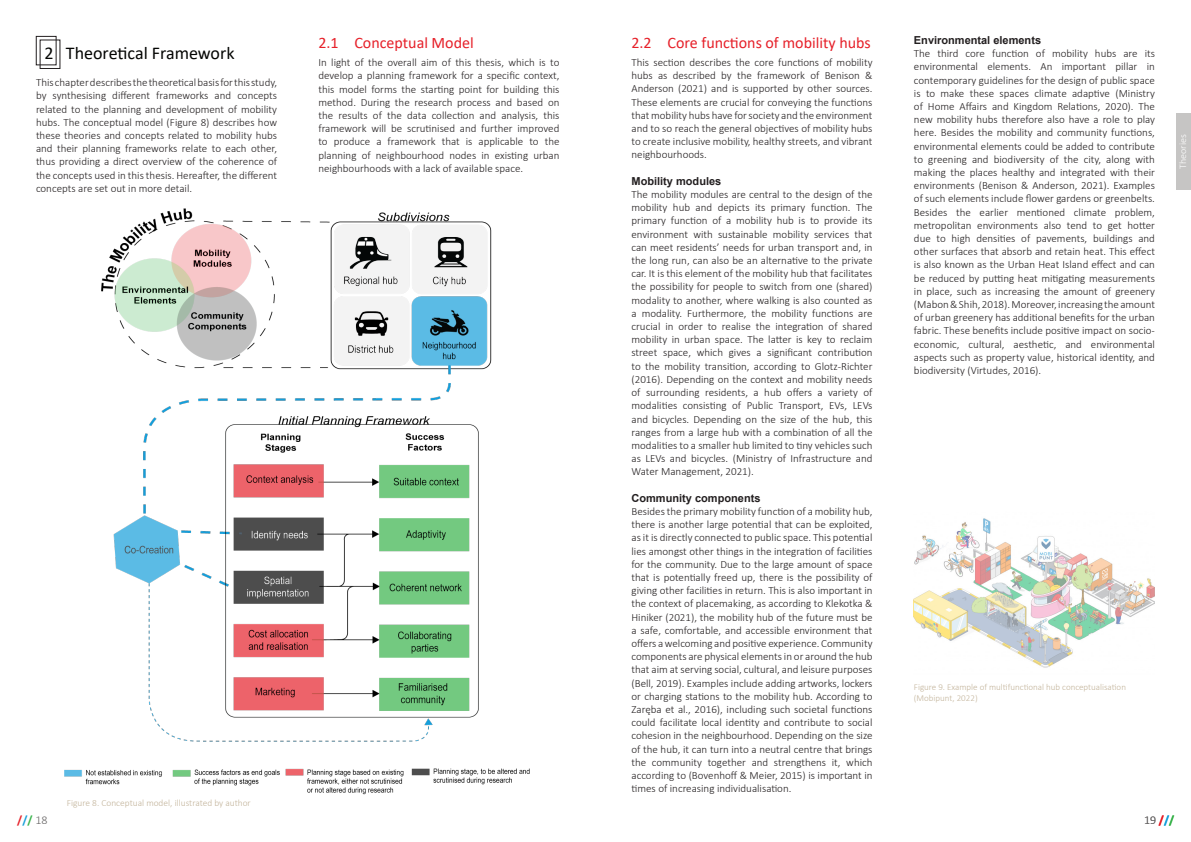
<style>
.page{position:relative;width:1191px;height:842px;background:#fff}
.page>*{position:absolute;margin:0;border:0;box-sizing:border-box;transform-origin:0 0}
.t1{font:18px "Calibri";color:#040503}
.Subchapter_Title{font:16px "Calibri";color:#e62029}
.t2{font:300 12px "Calibri";color:#666464}
.Chapter_Title{font:300 11px/13.2px "Calibri";color:#231f20;text-align:justify}
.Figure_or_category_t{font:700 11px "Arial";color:#231f20}
.t3{font:300 10px "Calibri";color:#fff}
.t4{font:300 9.4px "Calibri";color:#c3b49b}
.t5{font:300 9px/10.8px "Calibri";color:#c3b49b}
.s1{font-weight:700;color:#e62029}
.s2{font-weight:700;color:#169ed9}
.s3{font-weight:700;color:#38b24a}
</style>
<div class="page">
<div style="left:1176px;top:113px;width:15px;height:77px;background:#c6c5c4"></div>
<div style="left:36px;top:36px;width:21px;height:29px;border:1px solid #231f20"></div>
<img style="left:64px;top:208px;width:466px;height:587px">
<img style="left:914px;top:518px;width:241px;height:150px">
<h1 class="t1" style="left:45px;top:40px;width:191px">2 Theoretical Framework</h1>
<p class="Chapter_Title" style="left:36px;top:76px;width:242px">This chapter describes the theoretical basis for this study, by synthesising different frameworks and concepts related to the planning and development of mobility hubs. The conceptual model (Figure 8) describes how these theories and concepts related to mobility hubs and their planning frameworks relate to each other, thus providing a direct overview of the coherence of the concepts used in this thesis. Hereafter, the different concepts are set out in more detail.</p>
<p class="Subchapter_Title" style="left:318px;top:32px;width:157px">2.1 Conceptual Model</p>
<p class="Chapter_Title" style="left:318px;top:56px;width:242px">In light of the overall aim of this thesis, which is to develop a planning framework for a specific context, this model forms the starting point for building this method. During the research process and based on the results of the data collection and analysis, this framework will be scrutinised and further improved to produce a framework that is applicable to the planning of neighbourhood nodes in existing urban neighbourhoods with a lack of available space.</p>
<p class="t2" style="left:17px;top:812px;width:32px"><span class="s1">/</span><span class="s2">/</span><span class="s3">/</span> 18</p>
<p class="t4" style="left:67px;top:797px;width:186px">Figure 8. Conceptual model, illustrated by author</p>
<p class="Subchapter_Title" style="left:631px;top:31px;width:241px">2.2 Core functions of mobility hubs</p>
<p class="Chapter_Title" style="left:631px;top:56px;width:242px">This section describes the core functions of mobility hubs as described by the framework of Benison &amp; Anderson (2021) and is supported by other sources.<br>These elements are crucial for conveying the functions that mobility hubs have for society and the environment and to so reach the general objectives of mobility hubs to create inclusive mobility, healthy streets, and vibrant neighbourhoods.</p>
<p class="Figure_or_category_t" style="left:631px;top:173px;width:91px">Mobility modules</p>
<p class="Chapter_Title" style="left:631px;top:188px;width:242px">The mobility modules are central to the design of the mobility hub and depicts its primary function. The primary function of a mobility hub is to provide its environment with sustainable mobility services that can meet residents’ needs for urban transport and, in the long run, can also be an alternative to the private car. It is this element of the mobility hub that facilitates the possibility for people to switch from one (shared) modality to another, where walking is also counted as a modality. Furthermore, the mobility functions are crucial in order to realise the integration of shared mobility in urban space. The latter is key to reclaim street space, which gives a significant contribution to the mobility transition, according to Glotz-Richter (2016). Depending on the context and mobility needs of surrounding residents, a hub offers a variety of modalities consisting of Public Transport, EVs, LEVs and bicycles. Depending on the size of the hub, this ranges from a large hub with a combination of all the modalities to a smaller hub limited to tiny vehicles such as LEVs and bicycles. (Ministry of Infrastructure and Water Management, 2021).</p>
<p class="Figure_or_category_t" style="left:631px;top:490px;width:130px">Community components</p>
<p class="Chapter_Title" style="left:631px;top:504px;width:242px">Besides the primary mobility function of a mobility hub, there is another large potential that can be exploited, as it is directly connected to public space. This potential lies amongst other things in the integration of facilities for the community. Due to the large amount of space that is potentially freed up, there is the possibility of giving other facilities in return. This is also important in the context of placemaking, as according to Klekotka &amp; Hiniker (2021), the mobility hub of the future must be a safe, comfortable, and accessible environment that offers a welcoming and positive experience. Community components are physical elements in or around the hub that aim at serving social, cultural, and leisure purposes (Bell, 2019). Examples include adding artworks, lockers or charging stations to the mobility hub. According to Zaręba et al., 2016), including such societal functions could facilitate local identity and contribute to social cohesion in the neighbourhood. Depending on the size of the hub, it can turn into a neutral centre that brings the community together and strengthens it, which according to (Bovenhoff &amp; Meier, 2015) is important in times of increasing individualisation.</p>
<p class="Figure_or_category_t" style="left:914px;top:32px;width:129px">Environmental elements</p>
<p class="Chapter_Title" style="left:914px;top:47px;width:242px">The third core function of mobility hubs are its environmental elements. An important pillar in contemporary guidelines for the design of public space is to make these spaces climate adaptive (Ministry of Home Affairs and Kingdom Relations, 2020). The new mobility hubs therefore also have a role to play here. Besides the mobility and community functions, environmental elements could be added to contribute to greening and biodiversity of the city, along with making the places healthy and integrated with their environments (Benison &amp; Anderson, 2021). Examples of such elements include flower gardens or greenbelts.</p>
<p class="Chapter_Title" style="left:914px;top:205px;width:242px">Besides the earlier mentioned climate problem, metropolitan environments also tend to get hotter due to high densities of pavements, buildings and other surfaces that absorb and retain heat. This effect is also known as the Urban Heat Island effect and can be reduced by putting heat mitigating measurements in place, such as increasing the amount of greenery (Mabon &amp; Shih, 2018). Moreover, increasing the amount of urban greenery has additional benefits for the urban fabric. These benefits include positive impact on socio&shy;economic, cultural, aesthetic, and environmental aspects such as property value, historical identity, and biodiversity (Virtudes, 2016).</p>
<p class="t3" style="left:1176px;top:169px;width:36px;rotate:-90deg">Theories</p>
<p class="t5" style="left:914px;top:681px;width:213px">Figure 9. Example of multifunctional hub conceptualisation (Mobipunt, 2022)</p>
<p class="t2" style="left:1144px;top:813px;width:32px">19 <span class="s1">/</span><span class="s2">/</span><span class="s3">/</span></p>
</div>
